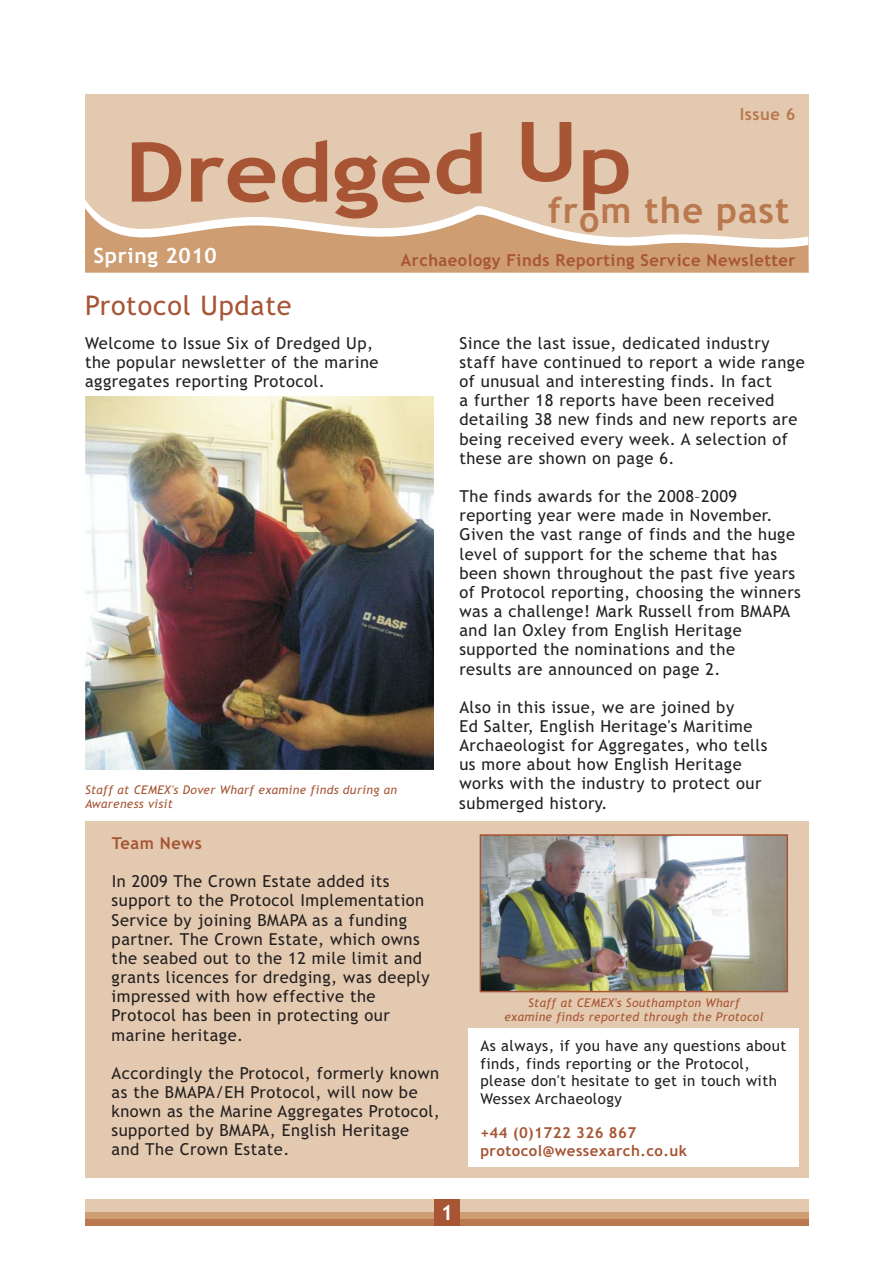
<style>
.page{position:relative;width:893px;height:1263px;background:#fff}
.page>*{position:absolute;margin:0;border:0;box-sizing:border-box;transform-origin:0 0}
.t1{font:700 82.5px "Trebuchet MS";color:#a75534;scale:1.13 1}
.t2{font:700 36px "Trebuchet MS";letter-spacing:.03em;color:#b9784d}
.t3{font:27px "Trebuchet MS";letter-spacing:.03em;color:#a75534}
.t4{font:700 21px "Trebuchet MS";letter-spacing:.03em;color:#fff}
.t5{font:16.5px/19.2px "Trebuchet MS";letter-spacing:.03em;color:#231f20}
.t6{font:700 16.5px "Trebuchet MS";letter-spacing:.03em;color:#a75534}
.t7{font:700 16.5px "Trebuchet MS";letter-spacing:.03em;color:#b9784d}
.t8{font:15px/17.4px "Trebuchet MS";letter-spacing:.03em;color:#231f20}
.t9{font:700 15px/17.4px "Trebuchet MS";letter-spacing:.03em;color:#a75534}
.t10{font:italic 12px/14px "Trebuchet MS";letter-spacing:.03em;color:#a75534}
</style>
<div class="page">
<div style="left:85px;top:1199px;width:723px;height:27px;background:#e3c9af"></div>
<div style="left:85px;top:1212px;width:723px;height:14px;background:#ce9d72"></div>
<div style="left:85px;top:1219px;width:723px;height:7px;background:#b9784d"></div>
<div style="left:434px;top:1199px;width:25px;height:27px;background:#a75534"></div>
<div style="left:85px;top:821px;width:723px;height:357px;background:#e3c9af"></div>
<img style="left:482px;top:837px;width:303px;height:152px">
<div style="left:468px;top:1028px;width:331px;height:139px;background:#fff"></div>
<div style="left:479px;top:834px;width:309px;height:158px;border:2px solid #a75534"></div>
<div style="left:85px;top:94px;width:723px;height:178px;background:#e3c9af"></div>
<svg style="left:85px;top:208px;width:723px;height:64px;fill:#ce9d72"></svg>
<img style="left:85px;top:397px;width:349px;height:372px">
<p class="t7" style="left:739px;top:108px;width:57px">Issue 6</p>
<h1 class="t1" style="left:515px;top:119px;width:57px">U</h1>
<h1 class="t1" style="left:125px;top:140px;width:450px">Dredged p</h1>
<h2 class="t2" style="left:548px;top:197px;width:242px">fr m the past</h2>
<h2 class="t2" style="left:579px;top:205px;width:22px">o</h2>
<p class="t4" style="left:94px;top:247px;width:125px">Spring 2010</p>
<h3 class="t3" style="left:85px;top:295px;width:208px">Protocol Update</h3>
<p class="t6" style="left:401px;top:254px;width:396px">Archaeology Finds Reporting Service Newsletter</p>
<p class="t5" style="left:85px;top:335px;width:295px">Welcome to Issue Six of Dredged Up, the popular newsletter of the marine aggregates reporting Protocol.</p>
<p class="t10" style="left:85px;top:784px;width:313px">Staff at CEMEX's Dover Wharf examine finds during an<br>Awareness visit</p>
<p class="t6" style="left:112px;top:837px;width:92px">Team News</p>
<p class="t5" style="left:112px;top:873px;width:319px">In 2009 The Crown Estate added its support to the Protocol Implementation Service by joining BMAPA as a funding partner. The Crown Estate, which owns the seabed out to the 12 mile limit and grants licences for dredging, was deeply impressed with how effective the Protocol has been in protecting our marine heritage.</p>
<p class="t5" style="left:112px;top:1065px;width:330px">Accordingly the Protocol, formerly known as the BMAPA/EH Protocol, will now be known as the Marine Aggregates Protocol, supported by BMAPA, English Heritage and The Crown Estate.</p>
<p class="t5" style="left:459px;top:335px;width:347px">Since the last issue, dedicated industry staff have continued to report a wide range of unusual and interesting finds. In fact<br>a further 18 reports have been received detailing 38 new finds and new reports are being received every week. A selection of these are shown on page 6.</p>
<p class="t5" style="left:459px;top:488px;width:343px">The finds awards for the 2008–2009 reporting year were made in November.<br>Given the vast range of finds and the huge level of support for the scheme that has been shown throughout the past five years of Protocol reporting, choosing the winners was a challenge! Mark Russell from BMAPA and Ian Oxley from English Heritage supported the nominations and the<br>results are announced on page 2.</p>
<p class="t5" style="left:459px;top:699px;width:310px">Also in this issue, we are joined by<br>Ed Salter, English Heritage's Maritime Archaeologist for Aggregates, who tells us more about how English Heritage works with the industry to protect our submerged history.</p>
<p class="t10" style="left:504px;top:997px;width:260px;text-align:center">Staff at CEMEX's Southampton Wharf examine finds reported through the Protocol</p>
<p class="t8" style="left:480px;top:1039px;width:307px">As always, if you have any questions about finds, finds reporting or the Protocol, please don't hesitate to get in touch with Wessex Archaeology</p>
<p class="t9" style="left:480px;top:1126px;width:208px">+44 (0)1722 326 867 protocol@wessexarch.co.uk</p>
<p class="t4" style="left:441px;top:1204px;width:14px">1</p>
</div>
